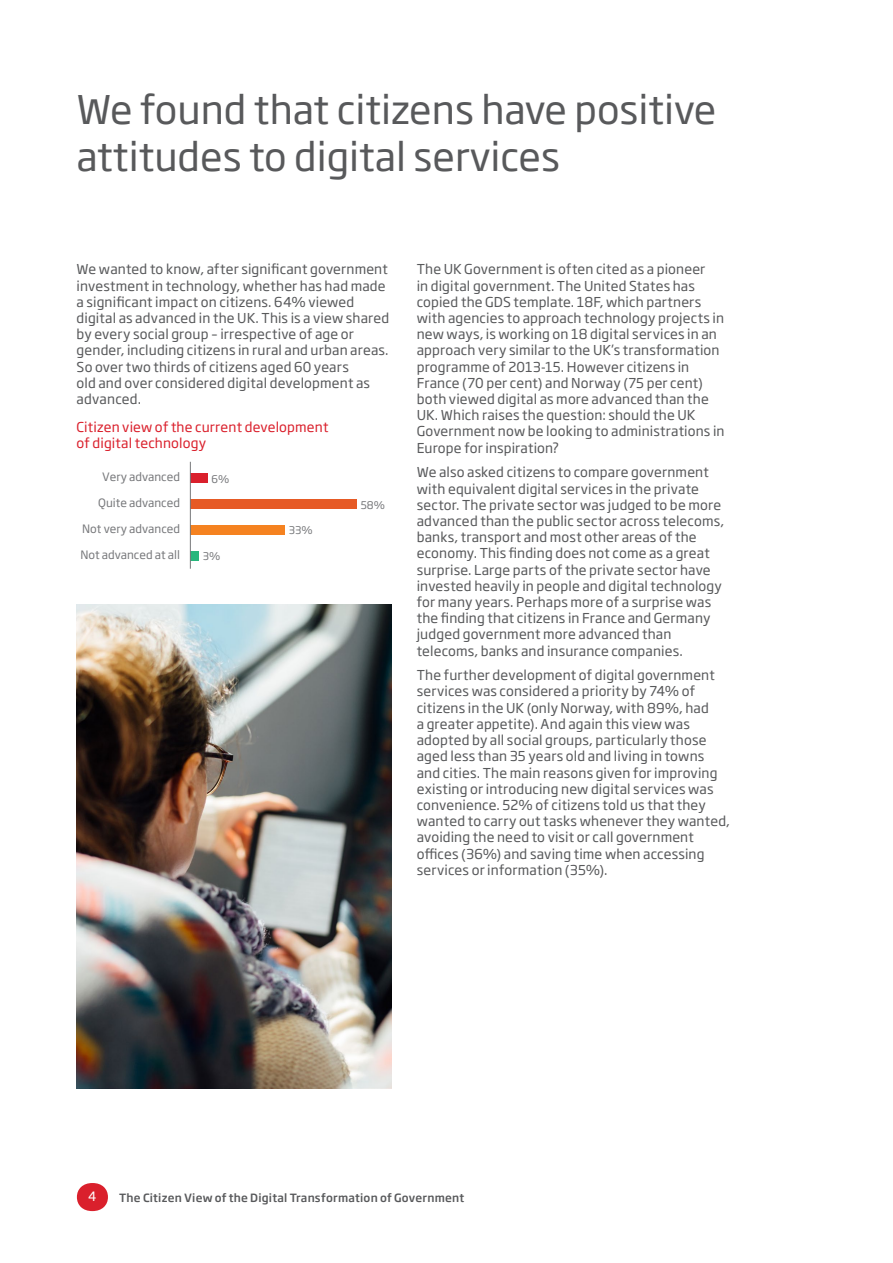
<style>
.page{position:relative;width:893px;height:1263px;background:#fff}
.page>*{position:absolute;margin:0;border:0;box-sizing:border-box;transform-origin:0 0}
.t1{font:39px/46.8px "Soho Gothic Std";color:#58595b}
.t2{font:13.5px/16.2px "Soho Gothic Std";letter-spacing:.01em;color:#58595b}
.t3{font:13.5px/16.2px "Soho Gothic Std";letter-spacing:.01em;color:#da202c}
.t4{font:12.75px "Soho Gothic Pro";color:#fff}
.t5{font:11.4px "Soho Gothic Std";color:#77787b}
.t6{font:500 11.25px "Soho Gothic Std";letter-spacing:.02em;color:#58595b}
.t7{font:10.5px "Soho Gothic Std";color:#77787b}
</style>
<div class="page">
<svg style="left:77px;top:1183px;width:31px;height:28px"></svg>
<div style="left:190px;top:551px;width:9px;height:9px;background:#27b67c"></div>
<div style="left:190px;top:473px;width:18px;height:10px;background:#da202c"></div>
<div style="left:190px;top:525px;width:95px;height:9px;background:#f58220"></div>
<div style="left:190px;top:499px;width:167px;height:10px;background:#e65a25"></div>
<hr style="left:190px;top:462px;width:1px;height:107px;background:#77787b">
<img style="left:77px;top:604px;width:314px;height:485px">
<h1 class="t1" style="left:77px;top:87px;width:641px">We found that citizens have positive attitudes to digital services</h1>
<p class="t2" style="left:77px;top:262px;width:314px">We wanted to know, after significant government investment in technology, whether has had made a significant impact on citizens. 64% viewed digital as advanced in the UK. This is a view shared by every social group – irrespective of age or gender, including citizens in rural and urban areas.<br>So over two thirds of citizens aged 60 years<br>old and over considered digital development as advanced.</p>
<p class="t2" style="left:417px;top:262px;width:309px">The UK Government is often cited as a pioneer<br>in digital government. The United States has copied the GDS template. 18F, which partners with agencies to approach technology projects in new ways, is working on 18 digital services in an approach very similar to the UK’s transformation programme of 2013-15. However citizens in France (70 per cent) and Norway (75 per cent) both viewed digital as more advanced than the UK. Which raises the question: should the UK Government now be looking to administrations in Europe for inspiration?</p>
<p class="t2" style="left:417px;top:464px;width:309px">We also asked citizens to compare government with equivalent digital services in the private sector. The private sector was judged to be more advanced than the public sector across telecoms, banks, transport and most other areas of the economy. This finding does not come as a great surprise. Large parts of the private sector have invested heavily in people and digital technology for many years. Perhaps more of a surprise was the finding that citizens in France and Germany judged government more advanced than telecoms, banks and insurance companies.</p>
<p class="t2" style="left:417px;top:667px;width:315px">The further development of digital government services was considered a priority by 74% of citizens in the UK (only Norway, with 89%, had<br>a greater appetite). And again this view was adopted by all social groups, particularly those aged less than 35 years old and living in towns and cities. The main reasons given for improving existing or introducing new digital services was convenience. 52% of citizens told us that they wanted to carry out tasks whenever they wanted, avoiding the need to visit or call government offices (36%) and saving time when accessing services or information (35%).</p>
<p class="t3" style="left:77px;top:419px;width:253px">Citizen view of the current development of digital technology</p>
<p class="t5" style="left:102px;top:470px;width:79px">Very advanced</p>
<p class="t7" style="left:211px;top:472px;width:19px">6%</p>
<p class="t5" style="left:98px;top:496px;width:83px">Quite advanced</p>
<p class="t7" style="left:361px;top:498px;width:26px">58%</p>
<p class="t5" style="left:82px;top:522px;width:99px">Not very advanced</p>
<p class="t7" style="left:289px;top:524px;width:25px">33%</p>
<p class="t5" style="left:80px;top:548px;width:101px">Not advanced at all</p>
<p class="t7" style="left:203px;top:550px;width:19px">3%</p>
<p class="t4" style="left:88px;top:1186px;width:10px">4</p>
<p class="t6" style="left:119px;top:1191px;width:347px">The Citizen View of the Digital Transformation of Government</p>
</div>
